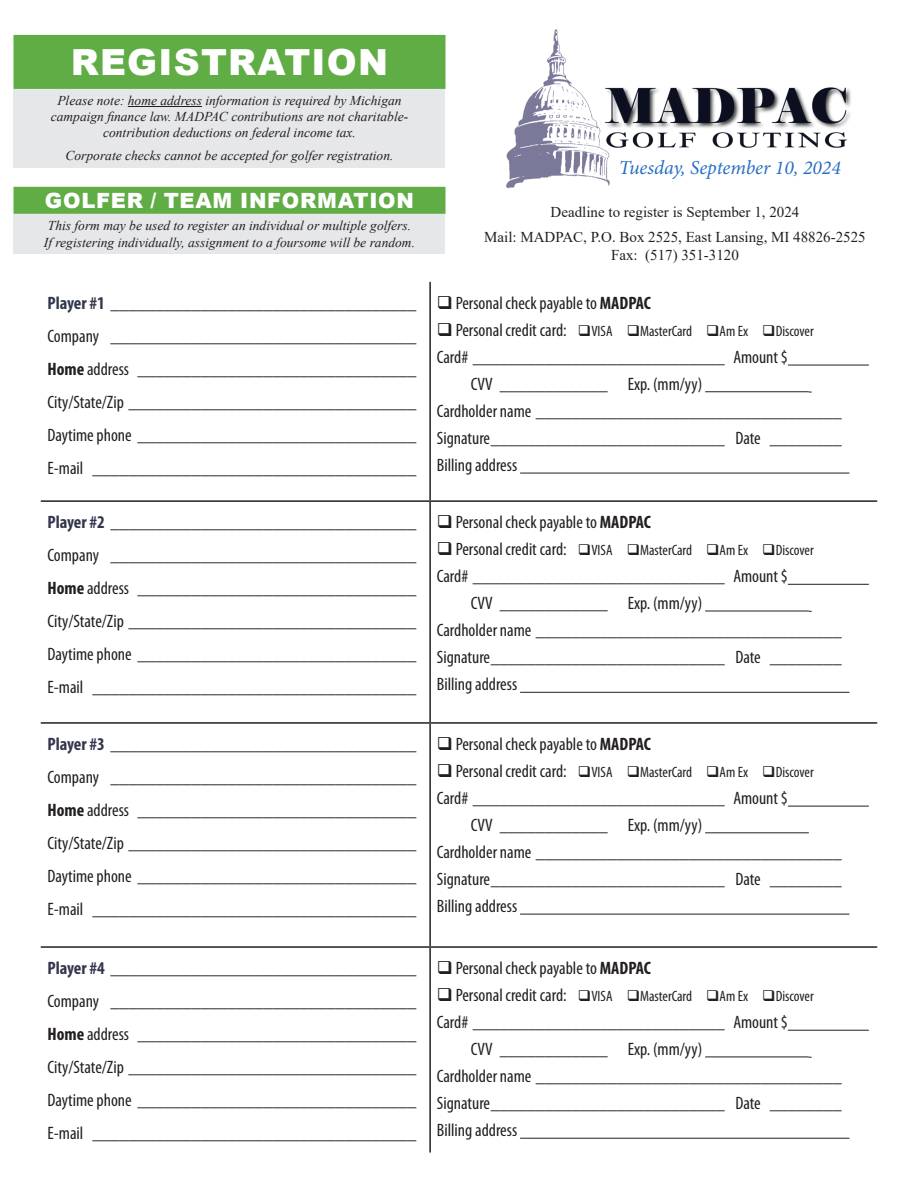
<style>
.page{position:relative;width:918px;height:1188px;background:#fff}
.page>*{position:absolute;margin:0;border:0;box-sizing:border-box;transform-origin:0 0}
.t1{font:900 36px "Arial";letter-spacing:.035em;color:#fff}
.t2{font:900 21px "Arial";letter-spacing:.035em;color:#fff}
.t3{font:italic 19.8px "Minion Pro";letter-spacing:-.005em;color:#286ec3}
.t4{font:condensed 18px "Myriad Pro";color:#231f20}
.t5{font:condensed 15px "Myriad Pro";color:#231f20}
.t6{font:15px "Times New Roman";color:#231f20}
.t7{font:italic 13.5px/16.2px "Times New Roman";color:#231f20;text-align:center}
.s1{font-weight:700;color:#32364c}
.s2{font-weight:700}
.s3{font-size:18px}
</style>
<div class="page">
<hr style="left:429px;top:282px;width:2px;height:218px;background:#231f20">
<hr style="left:430px;top:500px;width:447px;height:2px;background:#231f20">
<hr style="left:429px;top:502px;width:2px;height:220px;background:#231f20">
<hr style="left:430px;top:722px;width:447px;height:2px;background:#231f20">
<hr style="left:429px;top:724px;width:2px;height:222px;background:#231f20">
<hr style="left:430px;top:946px;width:447px;height:2px;background:#231f20">
<hr style="left:429px;top:948px;width:2px;height:205px;background:#231f20">
<hr style="left:41px;top:500px;width:389px;height:2px;background:#231f20">
<hr style="left:41px;top:722px;width:389px;height:2px;background:#231f20">
<hr style="left:41px;top:946px;width:389px;height:2px;background:#231f20">
<hr style="left:788px;top:365px;width:81px;height:1px;background:#231f20">
<hr style="left:705px;top:391px;width:104px;height:1px;background:#231f20">
<hr style="left:520px;top:473px;width:329px;height:1px;background:#231f20">
<hr style="left:788px;top:584px;width:81px;height:1px;background:#231f20">
<hr style="left:705px;top:611px;width:104px;height:1px;background:#231f20">
<hr style="left:520px;top:692px;width:329px;height:1px;background:#231f20">
<hr style="left:788px;top:806px;width:81px;height:1px;background:#231f20">
<hr style="left:705px;top:832px;width:104px;height:1px;background:#231f20">
<hr style="left:520px;top:914px;width:329px;height:1px;background:#231f20">
<hr style="left:788px;top:1030px;width:81px;height:1px;background:#231f20">
<hr style="left:705px;top:1057px;width:104px;height:1px;background:#231f20">
<hr style="left:520px;top:1138px;width:329px;height:1px;background:#231f20">
<div style="left:14px;top:89px;width:432px;height:78px;background:#e6e7e9"></div>
<hr style="left:128px;top:106px;width:74px;height:1px;background:#231f20">
<img style="left:506px;top:29px;width:345px;height:160px">
<div style="left:14px;top:35px;width:432px;height:54px;background:#60ac45"></div>
<div style="left:14px;top:187px;width:432px;height:27px;background:#60ac45"></div>
<div style="left:14px;top:214px;width:432px;height:39px;background:#e6e7e9"></div>
<p class="t1" style="left:71px;top:36px;width:319px">REGISTRATION</p>
<p class="t7" style="left:51px;top:92px;width:359px">Please note: home address information is required by Michigan campaign finance law. MADPAC contributions are not charitable&shy;contribution deductions on federal income tax.</p>
<p class="t7" style="left:66px;top:147px;width:329px">Corporate checks cannot be accepted for golfer registration.</p>
<p class="t2" style="left:45px;top:185px;width:371px">GOLFER / TEAM INFORMATION</p>
<p class="t7" style="left:44px;top:218px;width:373px;text-align:left">This form may be used to register an individual or multiple golfers.<br>If registering individually, assignment to a foursome will be random.</p>
<p class="t4" style="left:48px;top:292px;width:370px"><span class="s1">Player #1</span> __________________________________</p>
<p class="t4" style="left:48px;top:325px;width:370px">Company __________________________________</p>
<p class="t4" style="left:48px;top:358px;width:370px"><span class="s2">Home</span> address _______________________________</p>
<p class="t4" style="left:48px;top:391px;width:370px">City/State/Zip ________________________________</p>
<p class="t4" style="left:48px;top:424px;width:370px">Daytime phone _______________________________</p>
<p class="t4" style="left:48px;top:457px;width:370px">E-mail ____________________________________</p>
<p class="t4" style="left:48px;top:511px;width:370px"><span class="s1">Player #2</span> __________________________________</p>
<p class="t4" style="left:48px;top:544px;width:370px">Company __________________________________</p>
<p class="t4" style="left:48px;top:577px;width:370px"><span class="s2">Home</span> address _______________________________</p>
<p class="t4" style="left:48px;top:610px;width:370px">City/State/Zip ________________________________</p>
<p class="t4" style="left:48px;top:643px;width:370px">Daytime phone _______________________________</p>
<p class="t4" style="left:48px;top:676px;width:370px">E-mail ____________________________________</p>
<p class="t4" style="left:48px;top:733px;width:370px"><span class="s1">Player #3</span> __________________________________</p>
<p class="t4" style="left:48px;top:766px;width:370px">Company __________________________________</p>
<p class="t4" style="left:48px;top:799px;width:370px"><span class="s2">Home</span> address _______________________________</p>
<p class="t4" style="left:48px;top:832px;width:370px">City/State/Zip ________________________________</p>
<p class="t4" style="left:48px;top:865px;width:370px">Daytime phone _______________________________</p>
<p class="t4" style="left:48px;top:898px;width:370px">E-mail ____________________________________</p>
<p class="t4" style="left:48px;top:957px;width:370px"><span class="s1">Player #4</span> __________________________________</p>
<p class="t4" style="left:48px;top:990px;width:370px">Company __________________________________</p>
<p class="t4" style="left:48px;top:1023px;width:370px"><span class="s2">Home</span> address _______________________________</p>
<p class="t4" style="left:48px;top:1056px;width:370px">City/State/Zip ________________________________</p>
<p class="t4" style="left:48px;top:1089px;width:370px">Daytime phone _______________________________</p>
<p class="t4" style="left:48px;top:1122px;width:370px">E-mail ____________________________________</p>
<p class="t3" style="left:619px;top:154px;width:224px">Tuesday, September 10, 2024</p>
<p class="t6" style="left:551px;top:201px;width:250px">Deadline to register is September 1, 2024</p>
<p class="t6" style="left:484px;top:226px;width:383px">Mail: MADPAC, P.O. Box 2525, East Lansing, MI 48826-2525</p>
<p class="t6" style="left:611px;top:244px;width:129px">Fax: (517) 351-3120</p>
<p class="t4" style="left:437px;top:292px;width:216px">❑ Personal check payable to <span class="s2">MADPAC</span></p>
<p class="t5" style="left:437px;top:322px;width:378px">❑ <span class="s3">Personal credit card:</span> ❑VISA ❑MasterCard ❑Am Ex ❑Discover</p>
<p class="t4" style="left:437px;top:346px;width:353px">Card# ____________________________ Amount $</p>
<p class="t4" style="left:471px;top:373px;width:233px">CVV ____________ Exp. (mm/yy)</p>
<p class="t4" style="left:437px;top:400px;width:406px">Cardholder name __________________________________</p>
<p class="t4" style="left:437px;top:427px;width:406px">Signature__________________________ Date ________</p>
<p class="t4" style="left:437px;top:454px;width:82px">Billing address</p>
<p class="t4" style="left:437px;top:512px;width:216px">❑ Personal check payable to <span class="s2">MADPAC</span></p>
<p class="t5" style="left:437px;top:541px;width:378px">❑ <span class="s3">Personal credit card:</span> ❑VISA ❑MasterCard ❑Am Ex ❑Discover</p>
<p class="t4" style="left:437px;top:566px;width:353px">Card# ____________________________ Amount $</p>
<p class="t4" style="left:471px;top:593px;width:233px">CVV ____________ Exp. (mm/yy)</p>
<p class="t4" style="left:437px;top:620px;width:406px">Cardholder name __________________________________</p>
<p class="t4" style="left:437px;top:647px;width:406px">Signature__________________________ Date ________</p>
<p class="t4" style="left:437px;top:674px;width:82px">Billing address</p>
<p class="t4" style="left:437px;top:733px;width:216px">❑ Personal check payable to <span class="s2">MADPAC</span></p>
<p class="t5" style="left:437px;top:763px;width:378px">❑ <span class="s3">Personal credit card:</span> ❑VISA ❑MasterCard ❑Am Ex ❑Discover</p>
<p class="t4" style="left:437px;top:787px;width:353px">Card# ____________________________ Amount $</p>
<p class="t4" style="left:471px;top:814px;width:233px">CVV ____________ Exp. (mm/yy)</p>
<p class="t4" style="left:437px;top:841px;width:406px">Cardholder name __________________________________</p>
<p class="t4" style="left:437px;top:868px;width:406px">Signature__________________________ Date ________</p>
<p class="t4" style="left:437px;top:895px;width:82px">Billing address</p>
<p class="t4" style="left:437px;top:958px;width:216px">❑ Personal check payable to <span class="s2">MADPAC</span></p>
<p class="t5" style="left:437px;top:987px;width:378px">❑ <span class="s3">Personal credit card:</span> ❑VISA ❑MasterCard ❑Am Ex ❑Discover</p>
<p class="t4" style="left:437px;top:1012px;width:353px">Card# ____________________________ Amount $</p>
<p class="t4" style="left:471px;top:1039px;width:233px">CVV ____________ Exp. (mm/yy)</p>
<p class="t4" style="left:437px;top:1066px;width:406px">Cardholder name __________________________________</p>
<p class="t4" style="left:437px;top:1093px;width:406px">Signature__________________________ Date ________</p>
<p class="t4" style="left:437px;top:1120px;width:82px">Billing address</p>
</div>
